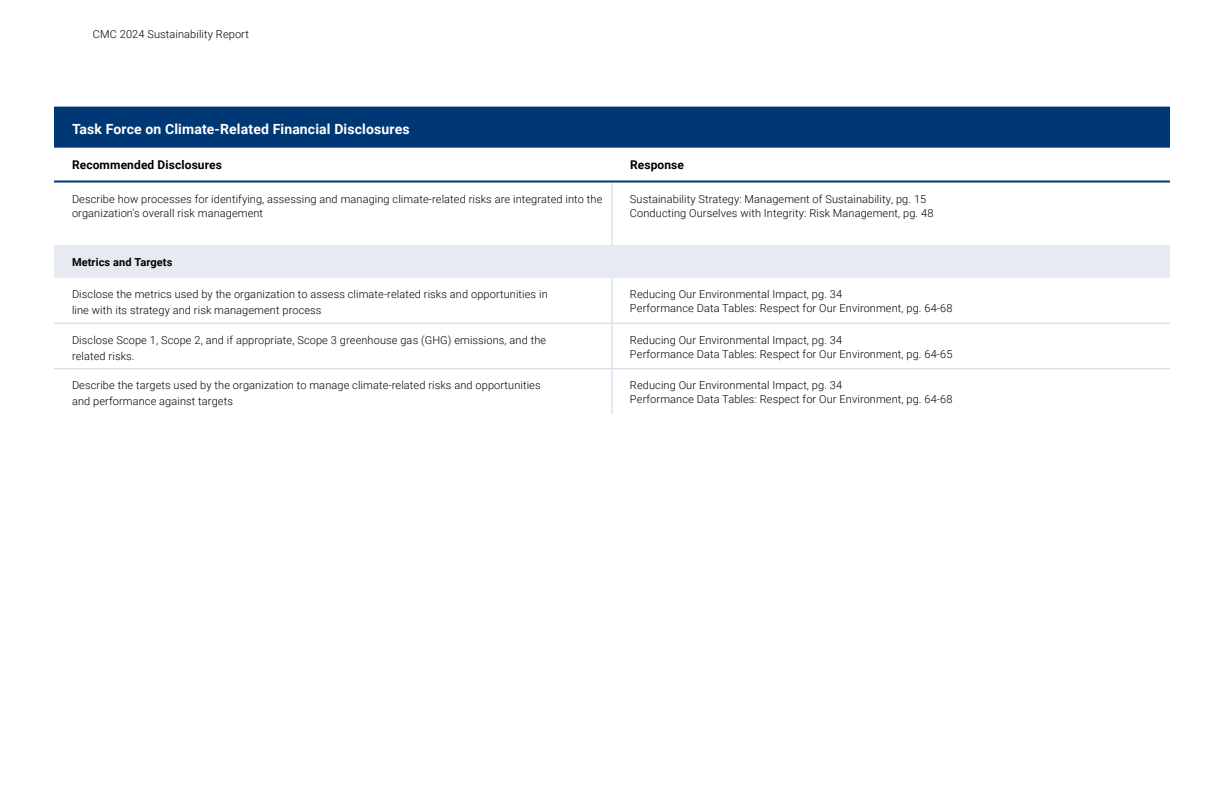
<style>
.page{position:relative;width:1224px;height:792px;background:#fff}
.page>*{position:absolute;margin:0;border:0;box-sizing:border-box;transform-origin:0 0}
.Bullets{font:700 14px "Roboto";letter-spacing:.01em;color:#fff}
.Bullets-2{font:700 12px "Roboto";letter-spacing:.01em;color:#000}
.Bullets-3{font:300 11px/14px "Roboto";letter-spacing:.01em;color:#000}
.Body{font:300 11px "Roboto";letter-spacing:.01em;color:#000}
.Bullets-4{font:700 11px "Roboto";letter-spacing:.01em;color:#000}
</style>
<div class="page">
<div style="left:54px;top:107px;width:1116px;height:41px;background:#003876"></div>
<div style="left:54px;top:245px;width:1116px;height:33px;background:#e6ebf1"></div>
<hr style="left:612px;top:182px;width:1px;height:63px;background:#ccd7e4">
<hr style="left:612px;top:278px;width:1px;height:45px;background:#ccd7e4">
<hr style="left:612px;top:324px;width:1px;height:44px;background:#ccd7e4">
<hr style="left:612px;top:369px;width:1px;height:45px;background:#ccd7e4">
<hr style="left:54px;top:323px;width:558px;height:1px;background:#ccd7e4">
<hr style="left:612px;top:323px;width:558px;height:1px;background:#ccd7e4">
<hr style="left:54px;top:368px;width:558px;height:1px;background:#ccd7e4">
<hr style="left:612px;top:368px;width:558px;height:1px;background:#ccd7e4">
<hr style="left:54px;top:180px;width:558px;height:2px;background:#003876">
<hr style="left:612px;top:180px;width:558px;height:2px;background:#003876">
<p class="Body" style="left:93px;top:26px;width:157px">CMC 2024 Sustainability Report</p>
<p class="Bullets" style="left:72px;top:120px;width:339px">Task Force on Climate-Related Financial Disclosures</p>
<p class="Bullets-2" style="left:72px;top:157px;width:152px">Recommended Disclosures</p>
<p class="Bullets-2" style="left:630px;top:157px;width:56px">Response</p>
<p class="Bullets-3" style="left:72px;top:192px;width:532px">Describe how processes for identifying, assessing and managing climate-related risks are integrated into the organization's overall risk management</p>
<p class="Bullets-3" style="left:630px;top:192px;width:305px">Sustainability Strategy: Management of Sustainability, pg. 15<br>Conducting Ourselves with Integrity: Risk Management, pg. 48</p>
<p class="Bullets-4" style="left:72px;top:254px;width:102px">Metrics and Targets</p>
<p class="Bullets-3" style="left:72px;top:286px;width:477px;line-height:16px">Disclose the metrics used by the organization to assess climate-related risks and opportunities in line with its strategy and risk management process</p>
<p class="Bullets-3" style="left:630px;top:287px;width:324px">Reducing Our Environmental Impact, pg. 34<br>Performance Data Tables: Respect for Our Environment, pg. 64-68</p>
<p class="Bullets-3" style="left:72px;top:331px;width:476px;line-height:16px">Disclose Scope 1, Scope 2, and if appropriate, Scope 3 greenhouse gas (GHG) emissions, and the related risks.</p>
<p class="Bullets-3" style="left:630px;top:332px;width:324px">Reducing Our Environmental Impact, pg. 34<br>Performance Data Tables: Respect for Our Environment, pg. 64-65</p>
<p class="Bullets-3" style="left:72px;top:377px;width:470px;line-height:16px">Describe the targets used by the organization to manage climate-related risks and opportunities and performance against targets</p>
<p class="Bullets-3" style="left:630px;top:378px;width:324px">Reducing Our Environmental Impact, pg. 34<br>Performance Data Tables: Respect for Our Environment, pg. 64-68</p>
</div>
